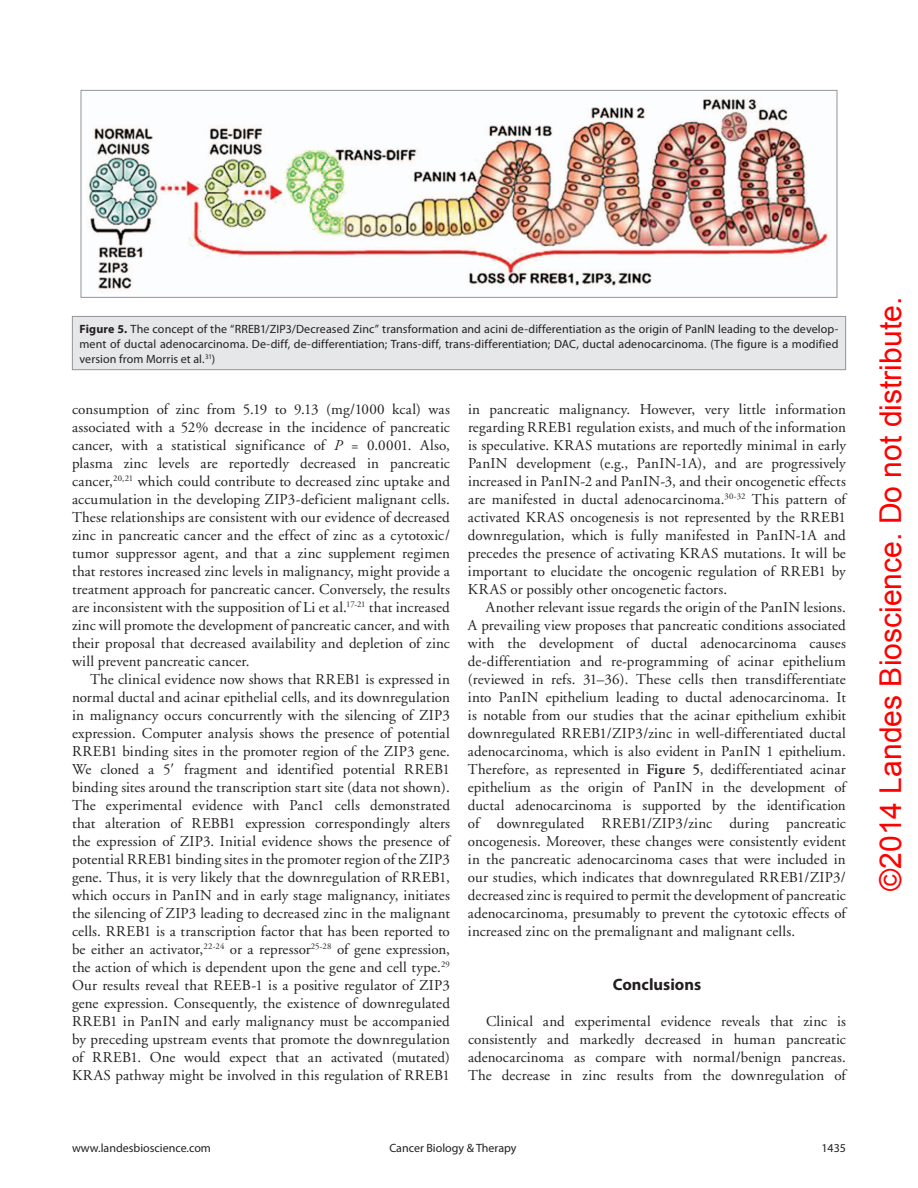
<style>
.page{position:relative;width:918px;height:1188px;background:#fff}
.page>*{position:absolute;margin:0;border:0;box-sizing:border-box;transform-origin:0 0}
.t1{font:30.15px "Arial";color:#f00}
.t2{font:700 16.5px "Myriad Pro";color:#231f20}
.t3{font:15px/18px "Adobe Garamond";letter-spacing:.01em;color:#231f20;text-align:justify}
.t4{font:12px/15px "Myriad Pro";letter-spacing:.005em;color:#231f20;text-align:justify}
.s1{font-weight:700}
.s2{font-style:italic}
.s3{font-family:"Universal Std Greekw Math Pi"}
.s4{font-weight:600}
</style>
<div class="page">
<img style="left:87px;top:96px;width:742px;height:196px">
<div style="left:81px;top:90px;width:756px;height:208px;border:1px solid #939598"></div>
<div style="left:72px;top:316px;width:774px;height:54px;background:#e6e7e9"></div>
<div style="left:72px;top:316px;width:774px;height:54px;border:1px solid #939598"></div>
<p class="t4" style="left:79px;top:321px;width:761px"><span class="s1">Figure 5.</span> The concept of the “RREB1/ZIP3/Decreased Zinc” transformation and acini de-differentiation as the origin of PanlN leading to the develop&shy;ment of ductal adenocarcinoma. De-diff, de-differentiation; Trans-diff, trans-differentiation; DAC , ductal adenocarcinoma. (The figure is a modified version from Morris et al.<sup>31</sup>)</p>
<p class="t3" style="left:72px;top:401px;width:379px">consumption of zinc from 5.19 to 9.13 (mg/1000 kcal) was associated with a 52% decrease in the incidence of pancreatic cancer, with a statistical significance of <span class="s2">P</span> = 0.0001. Also, plasma zinc levels are reportedly decreased in pancreatic cancer,<sup>20,21</sup> which could contribute to decreased zinc uptake and accumulation in the developing ZIP3-deficient malignant cells.<br>These relationships are consistent with our evidence of decreased zinc in pancreatic cancer and the effect of zinc as a cytotoxic/ tumor suppressor agent, and that a zinc supplement regimen that restores increased zinc levels in malignancy, might provide a treatment approach for pancreatic cancer. Conversely, the results are inconsistent with the supposition of Li et al.<sup>17-21</sup> that increased zinc will promote the development of pancreatic cancer, and with their proposal that decreased availability and depletion of zinc will prevent pancreatic cancer.</p>
<p class="t3" style="left:72px;top:671px;width:379px;text-indent:18px">The clinical evidence now shows that RREB1 is expressed in normal ductal and acinar epithelial cells, and its downregulation in malignancy occurs concurrently with the silencing of ZIP3 expression. Computer analysis shows the presence of potential RREB1 binding sites in the promoter region of the ZIP3 gene.<br>We cloned a 5<span class="s3">′</span> fragment and identified potential RREB1 binding sites around the transcription start site (data not shown).<br>The experimental evidence with Panc1 cells demonstrated that alteration of REBB1 expression correspondingly alters the expression of ZIP3. Initial evidence shows the presence of potential RREB1 binding sites in the promoter region of the ZIP3 gene. Thus, it is very likely that the downregulation of RREB1, which occurs in PanIN and in early stage malignancy, initiates the silencing of ZIP3 leading to decreased zinc in the malignant cells. RREB1 is a transcription factor that has been reported to be either an activator,<sup>22-24</sup> or a repressor<sup>25-28</sup> of gene expression, the action of which is dependent upon the gene and cell type.<sup>29<br></sup>Our results reveal that REEB-1 is a positive regulator of ZIP3 gene expression. Consequently, the existence of downregulated RREB1 in PanIN and early malignancy must be accompanied by preceding upstream events that promote the downregulation of RREB1. One would expect that an activated (mutated)<br>KRAS pathway might be involved in this regulation of RREB1</p>
<p class="t3" style="left:468px;top:401px;width:379px">in pancreatic malignancy. However, very little information regarding RREB1 regulation exists, and much of the information is speculative. KRAS mutations are reportedly minimal in early PanIN development (e.g., PanIN-1A), and are progressively increased in PanIN-2 and PanIN-3, and their oncogenetic effects are manifested in ductal adenocarcinoma.<sup>30-32</sup> This pattern of activated KRAS oncogenesis is not represented by the RREB1 downregulation, which is fully manifested in PanIN-1A and precedes the presence of activating KRAS mutations. It will be important to elucidate the oncogenic regulation of RREB1 by KRAS or possibly other oncogenetic factors.</p>
<p class="t3" style="left:468px;top:599px;width:379px;text-indent:18px">Another relevant issue regards the origin of the PanIN lesions.<br>A prevailing view proposes that pancreatic conditions associated with the development of ductal adenocarcinoma causes de-differentiation and re-programming of acinar epithelium (reviewed in refs. 31–36). These cells then transdifferentiate into PanIN epithelium leading to ductal adenocarcinoma. It is notable from our studies that the acinar epithelium exhibit downregulated RREB1/ZIP3/zinc in well-differentiated ductal adenocarcinoma, which is also evident in PanIN 1 epithelium.<br>Therefore, as represented in <span class="s4">Figure 5</span>, dedifferentiated acinar epithelium as the origin of PanIN in the development of ductal adenocarcinoma is supported by the identification of downregulated RREB1/ZIP3/zinc during pancreatic oncogenesis. Moreover, these changes were consistently evident in the pancreatic adenocarcinoma cases that were included in our studies, which indicates that downregulated RREB1/ZIP3/ decreased zinc is required to permit the development of pancreatic adenocarcinoma, presumably to prevent the cytotoxic effects of increased zinc on the premalignant and malignant cells.</p>
<p class="t2" style="left:613px;top:974px;width:90px">Conclusions</p>
<p class="t3" style="left:468px;top:1013px;width:379px;text-indent:18px">Clinical and experimental evidence reveals that zinc is consistently and markedly decreased in human pancreatic adenocarcinoma as compare with normal/benign pancreas.<br>The decrease in zinc results from the downregulation of</p>
<p class="t4" style="left:72px;top:1140px;width:140px">www.landesbioscience.com</p>
<p class="t4" style="left:389px;top:1140px;width:129px">Cancer Biology &amp; Therapy</p>
<p class="t4" style="left:821px;top:1140px;width:26px">1435</p>
<h1 class="t1" style="left:871px;top:891px;width:595px;rotate:-90deg">©2014 Landes Bioscience. Do not distribute.</h1>
</div>
